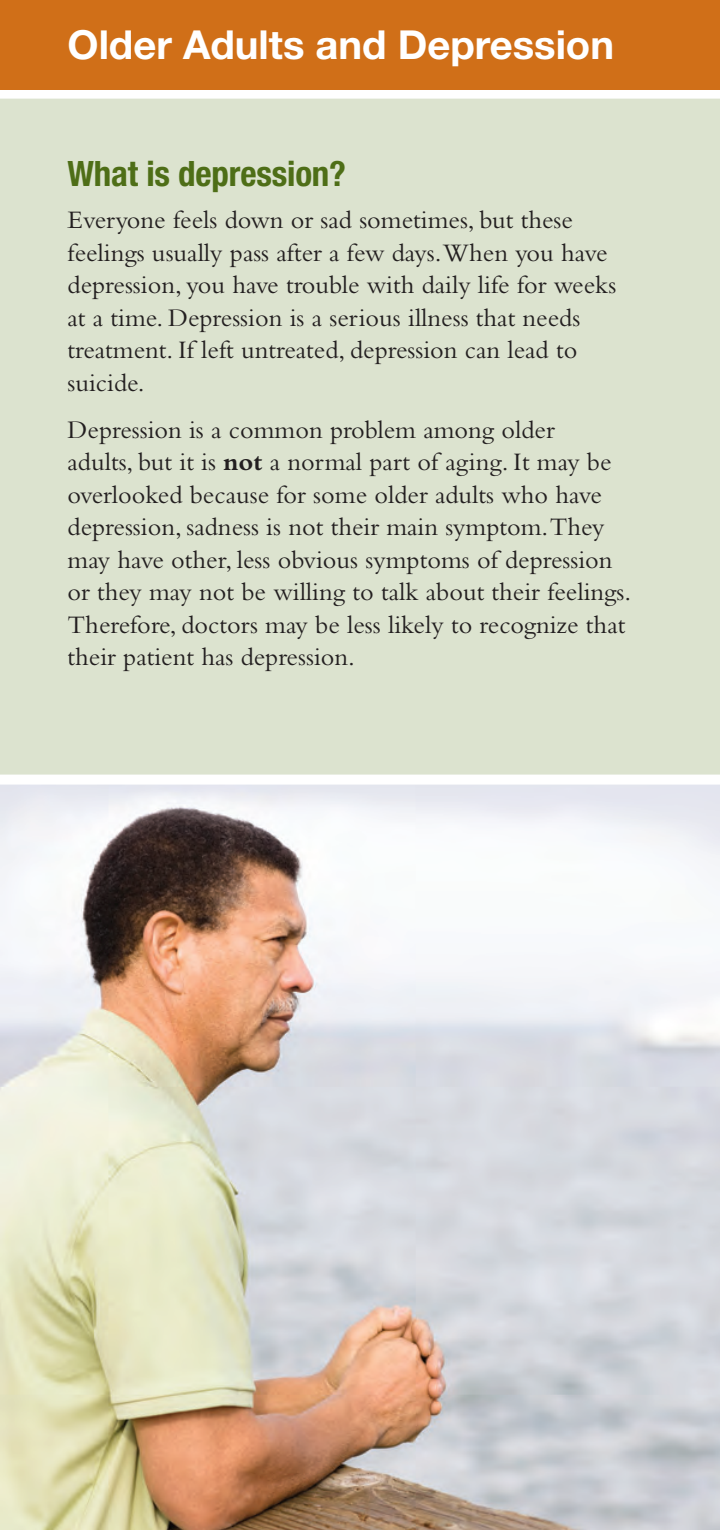
<style>
.page{position:relative;width:720px;height:1530px;background:#fff}
.page>*{position:absolute;margin:0;border:0;box-sizing:border-box;transform-origin:0 0}
.t1{font:700 40px "Helvetica Neue LT Std";color:#fff}
.t2{font:700 condensed 35px "Helvetica Neue";letter-spacing:-.005em;color:#4e6e17}
.t3{font:26.25px/32.5px "Bembo";color:#231f20}
.s1{font-weight:700}
</style>
<div class="page">
<div style="left:0;top:94px;width:720px;height:685px;background:#dce3cf"></div>
<div style="left:0;top:89px;width:720px;height:10px;background:#fff"></div>
<div style="left:0;top:0;width:720px;height:89px;background:#d06f18"></div>
<img style="left:0;top:785px;width:720px;height:745px">
<div style="left:0;top:775px;width:720px;height:10px;background:#fff"></div>
<h1 class="t1" style="left:68px;top:20px;width:548px">Older Adults and Depression</h1>
<h2 class="t2" style="left:68px;top:152px;width:280px">What is depression?</h2>
<p class="t3" style="left:68px;top:203px;width:550px">Everyone feels down or sad sometimes, but these feelings usually pass after a few days.When you have depression, you have trouble with daily life for weeks at a time. Depression is a serious illness that needs treatment. If left untreated, depression can lead to suicide.</p>
<p class="t3" style="left:68px;top:413px;width:565px">Depression is a common problem among older<br>adults, but it is <span class="s1">not</span> a normal part of aging. It may be overlooked because for some older adults who have depression, sadness is not their main symptom.They may have other, less obvious symptoms of depression or they may not be willing to talk about their feelings.<br>Therefore, doctors may be less likely to recognize that their patient has depression.</p>
</div>
